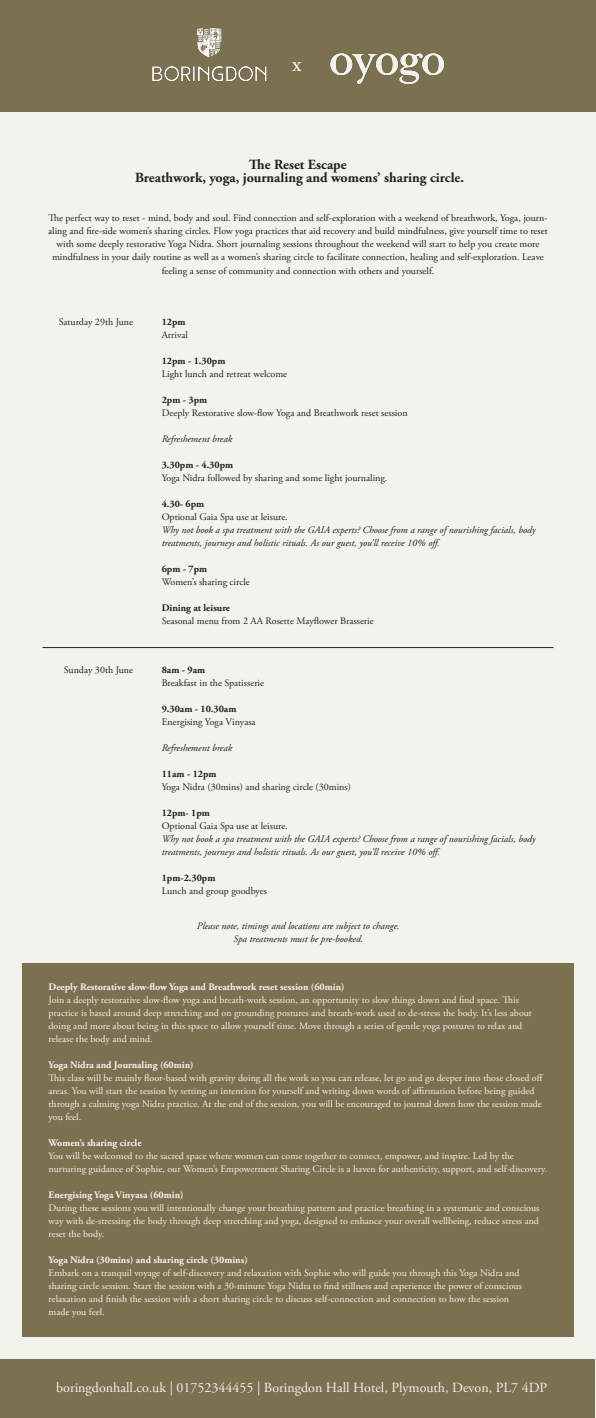
<style>
.page{position:relative;width:596px;height:1418px;background:#fff}
.page>*{position:absolute;margin:0;border:0;box-sizing:border-box;transform-origin:0 0}
.t1{font:22px "Adobe Garamond Pro";color:#fff}
.t2{font:14px "Adobe Garamond Pro";color:#f3f3ed}
.t3{font:700 14px "Adobe Garamond Pro";color:#231f20}
.t4{font:10px/13px "Adobe Garamond Pro";color:#f3f3ed}
.t5{font:10px/13px "Adobe Garamond Pro";color:#231f20;text-align:center}
.t6{font:italic 10px/13px "Adobe Garamond Pro";color:#231f20}
.t7{font:700 10px "Adobe Garamond Pro";color:#f3f3ed}
.t8{font:700 10px "Adobe Garamond Pro";color:#231f20}
</style>
<div class="page">
<div style="left:0;top:0;width:595px;height:1417px;background:#f3f3ed"></div>
<div style="left:0;top:1359px;width:595px;height:58px;background:#7b704f"></div>
<div style="left:22px;top:962px;width:552px;height:374px;background:#7b704f"></div>
<div style="left:0;top:0;width:595px;height:111px;background:#7b704f"></div>
<hr style="left:42px;top:647px;width:511px;height:1px;background:#231f20">
<img style="left:152px;top:28px;width:115px;height:54px">
<img style="left:330px;top:53px;width:114px;height:32px">
<p class="t1" style="left:292px;top:51px;width:11px">x</p>
<p class="t3" style="left:249px;top:156px;width:99px">The Reset Escape</p>
<p class="t3" style="left:135px;top:169px;width:330px">Breathwork, yoga, journaling and womens’ sharing circle.</p>
<p class="t5" style="left:48px;top:211px;width:501px">The perfect way to reset - mind, body and soul. Find connection and self-exploration with a weekend of breathwork, Yoga, journ&shy;aling and fire-side women’s sharing circles. Flow yoga practices that aid recovery and build mindfulness, give yourself time to reset with some deeply restorative Yoga Nidra. Short journaling sessions throughout the weekend will start to help you create more mindfulness in your daily routine as well as a women’s sharing circle to facilitate connection, healing and self-exploration. Leave</p>
<p class="t5" style="left:161px;top:265px;width:274px">feeling a sense of community and connection with others and yourself.</p>
<p class="t5" style="left:59px;top:316px;width:76px">Saturday 29th June</p>
<p class="t5" style="left:64px;top:663px;width:71px">Sunday 30th June</p>
<p class="t8" style="left:161px;top:316px;width:25px">12pm</p>
<p class="t5" style="left:161px;top:329px;width:28px">Arrival</p>
<p class="t8" style="left:161px;top:355px;width:65px">12pm - 1.30pm</p>
<p class="t5" style="left:161px;top:368px;width:127px">Light lunch and retreat welcome</p>
<p class="t8" style="left:161px;top:394px;width:47px">2pm - 3pm</p>
<p class="t5" style="left:161px;top:407px;width:247px">Deeply Restorative slow-flow Yoga and Breathwork reset session</p>
<p class="t6" style="left:161px;top:433px;width:72px">Refreshement break</p>
<p class="t8" style="left:161px;top:459px;width:73px">3.30pm - 4.30pm</p>
<p class="t5" style="left:161px;top:472px;width:227px">Yoga Nidra followed by sharing and some light journaling.</p>
<p class="t8" style="left:161px;top:498px;width:44px">4.30- 6pm</p>
<p class="t5" style="left:161px;top:511px;width:127px">Optional Gaia Spa use at leisure.</p>
<p class="t6" style="left:161px;top:524px;width:375px">Why not book a spa treatment with the GAIA experts? Choose from a range of nourishing facials, body treatments, journeys and holistic rituals. As our guest, you’ll receive 10% off.</p>
<p class="t8" style="left:161px;top:563px;width:47px">6pm - 7pm</p>
<p class="t5" style="left:161px;top:576px;width:90px">Women’s sharing circle</p>
<p class="t8" style="left:161px;top:602px;width:70px">Dining at leisure</p>
<p class="t5" style="left:161px;top:615px;width:213px">Seasonal menu from 2 AA Rosette Mayflower Brasserie</p>
<p class="t8" style="left:161px;top:664px;width:45px">8am - 9am</p>
<p class="t5" style="left:161px;top:676px;width:104px">Breakfast in the Spatisserie</p>
<p class="t8" style="left:161px;top:703px;width:76px">9.30am - 10.30am</p>
<p class="t5" style="left:161px;top:715px;width:95px">Energising Yoga Vinyasa</p>
<p class="t6" style="left:161px;top:741px;width:72px">Refreshement break</p>
<p class="t8" style="left:161px;top:768px;width:56px">11am - 12pm</p>
<p class="t5" style="left:161px;top:780px;width:191px">Yoga Nidra (30mins) and sharing circle (30mins)</p>
<p class="t8" style="left:161px;top:807px;width:50px">12pm- 1pm</p>
<p class="t5" style="left:161px;top:819px;width:127px">Optional Gaia Spa use at leisure.</p>
<p class="t6" style="left:161px;top:832px;width:375px">Why not book a spa treatment with the GAIA experts? Choose from a range of nourishing facials, body treatments, journeys and holistic rituals. As our guest, you’ll receive 10% off.</p>
<p class="t8" style="left:161px;top:872px;width:55px">1pm-2.30pm</p>
<p class="t5" style="left:161px;top:884px;width:107px">Lunch and group goodbyes</p>
<p class="t6" style="left:197px;top:920px;width:204px">Please note, timings and locations are subject to change.</p>
<p class="t6" style="left:233px;top:933px;width:131px">Spa treatments must be pre-booked.</p>
<p class="t7" style="left:48px;top:981px;width:297px">Deeply Restorative slow-flow Yoga and Breathwork reset session (60min)</p>
<p class="t4" style="left:48px;top:993px;width:484px">Join a deeply restorative slow-flow yoga and breath-work session, an opportunity to slow things down and find space. This practice is based around deep stretching and on grounding postures and breath-work used to de-stress the body. It’s less about doing and more about being in this space to allow yourself time. Move through a series of gentle yoga postures to relax and release the body and mind.</p>
<p class="t7" style="left:48px;top:1059px;width:146px">Yoga Nidra and Journaling (60min)</p>
<p class="t4" style="left:48px;top:1071px;width:496px">This class will be mainly floor-based with gravity doing all the work so you can release, let go and go deeper into those closed off areas. You will start the session by setting an intention for yourself and writing down words of affirmation before being guided through a calming yoga Nidra practice. At the end of the session, you will be encouraged to journal down how the session made you feel.</p>
<p class="t7" style="left:48px;top:1137px;width:94px">Women’s sharing circle</p>
<p class="t4" style="left:48px;top:1149px;width:500px">You will be welcomed to the sacred space where women can come together to connect, empower, and inspire. Led by the nurturing guidance of Sophie, our Women’s Empowerment Sharing Circle is a haven for authenticity, support, and self-discovery.</p>
<p class="t7" style="left:48px;top:1189px;width:136px">Energising Yoga Vinyasa (60min)</p>
<p class="t4" style="left:48px;top:1201px;width:492px;text-align:justify">During these sessions you will intentionally change your breathing pattern and practice breathing in a systematic and conscious way with de-stressing the body through deep stretching and yoga, designed to enhance your overall wellbeing, reduce stress and reset the body.</p>
<p class="t7" style="left:48px;top:1254px;width:201px">Yoga Nidra (30mins) and sharing circle (30mins)</p>
<p class="t4" style="left:48px;top:1266px;width:474px">Embark on a tranquil voyage of self-discovery and relaxation with Sophie who will guide you through this Yoga Nidra and sharing circle session. Start the session with a 30-minute Yoga Nidra to find stillness and experience the power of conscious relaxation and finish the session with a short sharing circle to discuss self-connection and connection to how the session</p>
<p class="t4" style="left:48px;top:1305px;width:58px">made you feel.</p>
<p class="t2" style="left:56px;top:1378px;width:492px">boringdonhall.co.uk | 01752344455 | Boringdon Hall Hotel, Plymouth, Devon, PL7 4DP</p>
</div>
